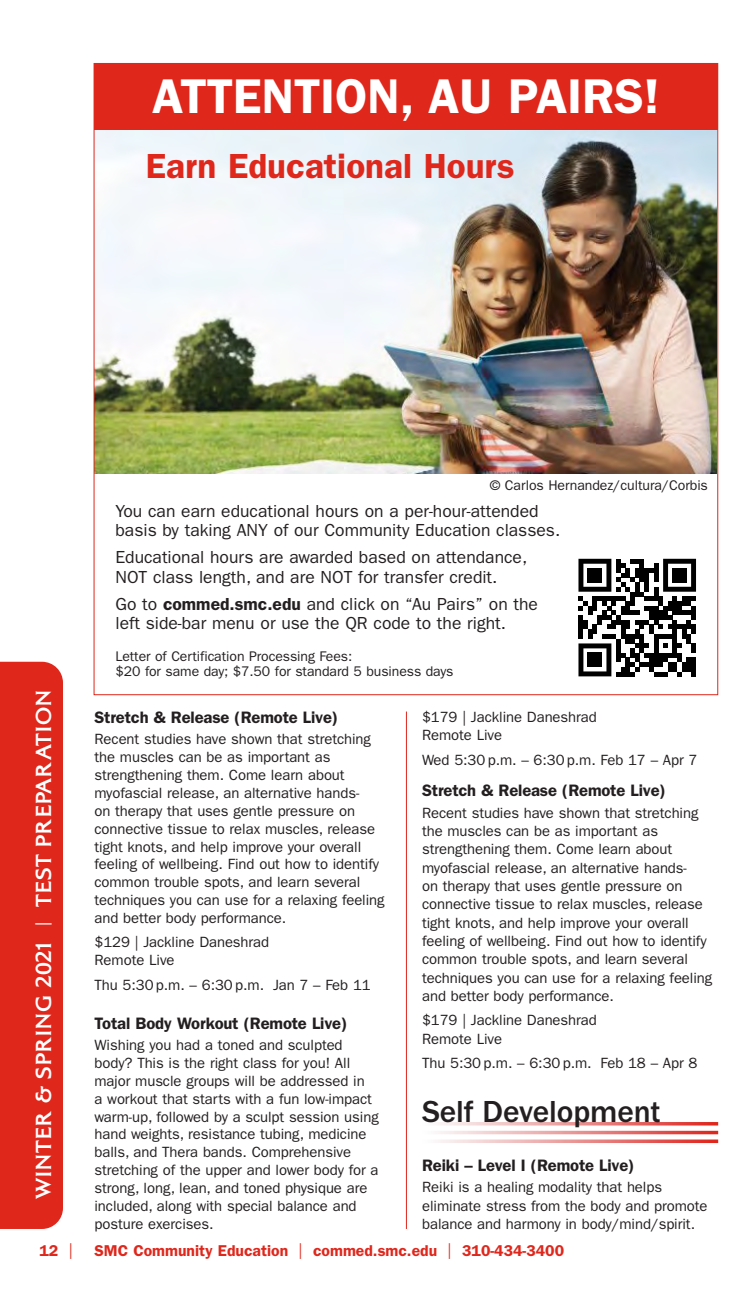
<style>
.page{position:relative;width:756px;height:1292px;background:#fff}
.page>*{position:absolute;margin:0;border:0;box-sizing:border-box;transform-origin:0 0}
.t1{font:600 49px "ITC Franklin Gothic Std";color:#fff}
.t2{font:600 35px "ITC Franklin Gothic Std";color:#df271c}
.subcategory{font:500 31.5px "ITC Franklin Gothic Std";letter-spacing:-.005em;color:#231f20}
.t3{font:700 22.75px "Alexon";letter-spacing:.05em;color:#fff}
.t4{font:17.5px/19.2px "ITC Franklin Gothic Std";color:#231f20}
.course_title{font:600 16.62px "ITC Franklin Gothic Std";letter-spacing:-.01em;color:#231f20}
.t5{font:600 15.75px "ITC Franklin Gothic Std";color:#df271c}
.description{font:14.88px/17.8px "ITC Franklin Gothic Std";letter-spacing:-.005em;color:#231f20}
.course_details{font:14.88px/18.2px "ITC Franklin Gothic Std";letter-spacing:-.005em;color:#231f20}
.section_details{font:14.88px "ITC Franklin Gothic Std";letter-spacing:-.005em;color:#231f20}
.course_details-2{font:14px/15.8px "ITC Franklin Gothic Std";letter-spacing:-.005em;color:#231f20}
.section_details-2{font:14px "ITC Franklin Gothic Std";letter-spacing:-.005em;color:#231f20}
.s1{font-weight:500}
.s2{font-weight:400}
.s3{font-weight:600}
</style>
<div class="page">
<hr style="left:406px;top:711px;width:1px;height:517px;background:#df271c">
<div style="left:0;top:662px;width:63px;height:566px;background:#df271c"></div>
<svg style="left:438px;top:1130px;width:280px;height:4px"></svg>
<svg style="left:438px;top:1139px;width:280px;height:4px"></svg>
<img style="left:96px;top:130px;width:620px;height:344px">
<svg style="left:578px;top:559px;width:118px;height:117px"></svg>
<div style="left:588px;top:568px;width:14px;height:14px;background:#000"></div>
<div style="left:673px;top:568px;width:14px;height:14px;background:#000"></div>
<div style="left:588px;top:653px;width:14px;height:14px;background:#000"></div>
<div style="left:94px;top:63px;width:624px;height:67px;background:#df271c"></div>
<p class="t1" style="left:152px;top:68px;width:509px">ATTENTION, AU PAIRS!</p>
<p class="t2" style="left:146px;top:145px;width:370px">Earn Educational Hours</p>
<p class="t3" style="left:28px;top:1199px;width:510px;rotate:-90deg">WINTER &amp; SPRING 2021 <span class="s1">|</span> TEST PREPARATION</p>
<p class="t5" style="left:39px;top:1240px;width:35px">12 <span class="s2">|</span></p>
<p class="section_details-2" style="left:490px;top:477px;width:220px">© Carlos Hernandez/cultura/Corbis</p>
<p class="t4" style="left:115px;top:501px;width:446px">You can earn educational hours on a per-hour-attended basis by taking ANY of our Community Education classes.</p>
<p class="t4" style="left:115px;top:548px;width:413px">Educational hours are awarded based on attendance,<br>NOT class length, and are NOT for transfer credit.</p>
<p class="t4" style="left:115px;top:594px;width:424px">Go to <span class="s3">commed.smc.edu</span> and click on “Au Pairs” on the left side-bar menu or use the QR code to the right.</p>
<p class="course_details-2" style="left:115px;top:648px;width:340px">Letter of Certification Processing Fees:<br>$20 for same day; $7.50 for standard 5 business days</p>
<h3 class="course_title" style="left:94px;top:707px;width:245px">Stretch &amp; Release (Remote Live)</h3>
<p class="description" style="left:94px;top:730px;width:292px">Recent studies have shown that stretching the muscles can be as important as strengthening them. Come learn about myofascial release, an alternative hands-<br>on therapy that uses gentle pressure on connective tissue to relax muscles, release tight knots, and help improve your overall feeling of wellbeing. Find out how to identify common trouble spots, and learn several techniques you can use for a relaxing feeling and better body performance.</p>
<p class="course_details" style="left:94px;top:933px;width:176px">$129 | Jackline Daneshrad<br>Remote Live</p>
<p class="section_details" style="left:94px;top:976px;width:278px">Thu 5:30 p.m. – 6:30 p.m. Jan 7 – Feb 11</p>
<h3 class="course_title" style="left:94px;top:1013px;width:254px">Total Body Workout (Remote Live)</h3>
<p class="description" style="left:94px;top:1036px;width:286px">Wishing you had a toned and sculpted body? This is the right class for you! All major muscle groups will be addressed in<br>a workout that starts with a fun low-impact warm-up, followed by a sculpt session using hand weights, resistance tubing, medicine balls, and Thera bands. Comprehensive stretching of the upper and lower body for a strong, long, lean, and toned physique are included, along with special balance and posture exercises.</p>
<p class="course_details" style="left:422px;top:707px;width:176px">$179 | Jackline Daneshrad<br>Remote Live</p>
<p class="section_details" style="left:422px;top:751px;width:277px">Wed 5:30 p.m. – 6:30 p.m. Feb 17 – Apr 7</p>
<h3 class="course_title" style="left:422px;top:781px;width:245px">Stretch &amp; Release (Remote Live)</h3>
<p class="description" style="left:422px;top:804px;width:292px">Recent studies have shown that stretching the muscles can be as important as strengthening them. Come learn about myofascial release, an alternative hands-<br>on therapy that uses gentle pressure on connective tissue to relax muscles, release tight knots, and help improve your overall feeling of wellbeing. Find out how to identify common trouble spots, and learn several techniques you can use for a relaxing feeling and better body performance.</p>
<p class="course_details" style="left:422px;top:1011px;width:176px">$179 | Jackline Daneshrad<br>Remote Live</p>
<p class="section_details" style="left:422px;top:1054px;width:277px">Thu 5:30 p.m. – 6:30 p.m. Feb 18 – Apr 8</p>
<h2 class="subcategory" style="left:422px;top:1094px;width:240px">Self Development</h2>
<h3 class="course_title" style="left:422px;top:1155px;width:214px">Reiki – Level I (Remote Live)</h3>
<p class="description" style="left:422px;top:1178px;width:287px">Reiki is a healing modality that helps eliminate stress from the body and promote balance and harmony in body/mind/spirit.</p>
<p class="t5" style="left:94px;top:1240px;width:471px">SMC Community Education <span class="s2">|</span> commed.smc.edu <span class="s2">|</span> 310-434-3400</p>
</div>
